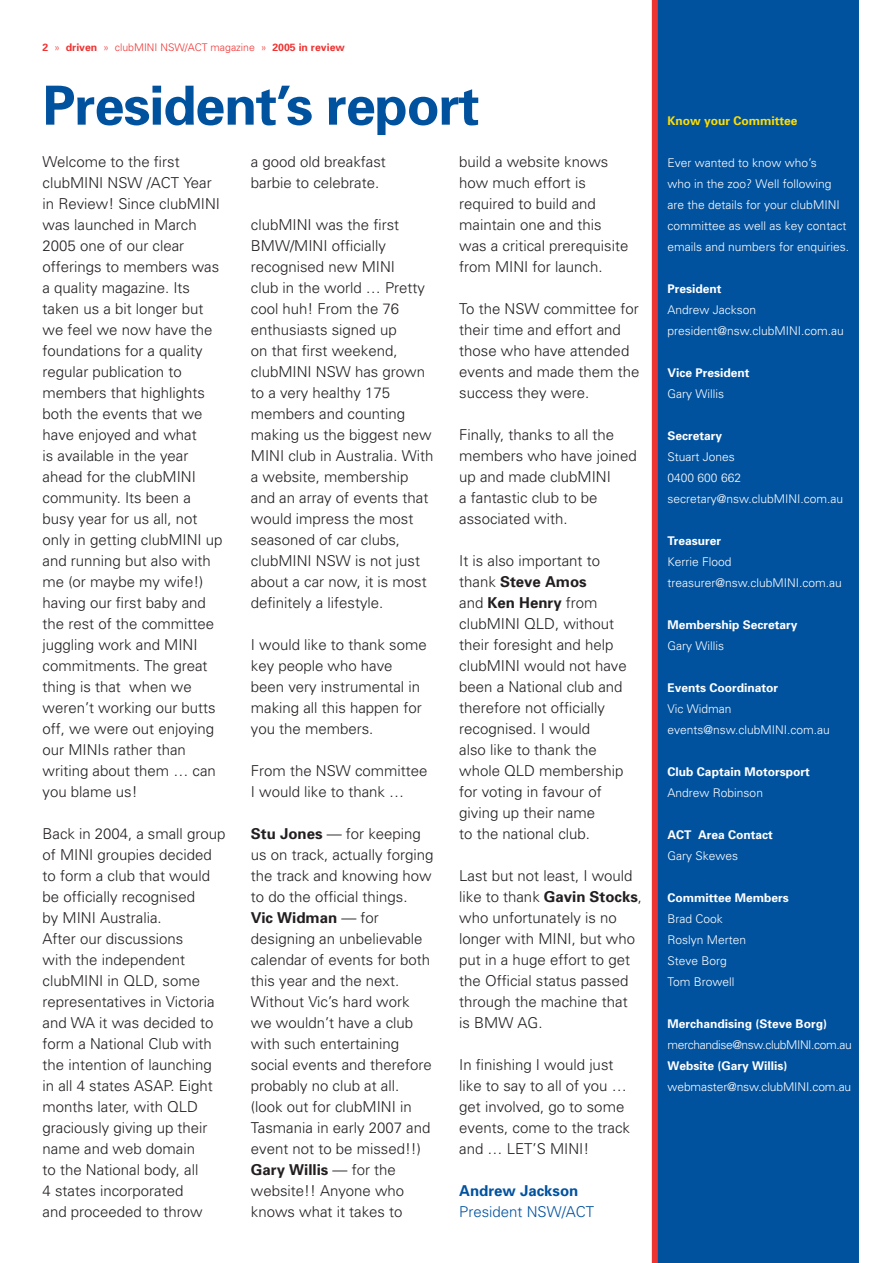
<style>
.page{position:relative;width:893px;height:1263px;background:#fff}
.page>*{position:absolute;margin:0;border:0;box-sizing:border-box;transform-origin:0 0}
.t1{font:700 54px "Univers";letter-spacing:-.02em;color:#00529f}
.t2{font:300 15px/21px "Univers";color:#231f20}
.t3{font:300 15px "Univers";color:#00529f}
.t4{font:700 15px "Univers";color:#00529f}
.t5{font:300 12px/21px "Univers";color:#fff}
.t6{font:700 12px "Univers";color:#fff}
.t7{font:300 12px "Univers";letter-spacing:-.03em;color:#fff}
.t8{font:700 12px "Univers";color:#fd0}
.t9{font:300 10.5px "Univers";color:#ee3433}
.s1{font-weight:700}
</style>
<div class="page">
<div style="left:655px;top:0;width:204px;height:1263px;background:#00529f"></div>
<div style="left:652px;top:0;width:6px;height:1263px;background:#ee3433"></div>
<p class="t9" style="left:43px;top:43px;width:304px"><span class="s1">2</span> » <span class="s1">driven</span> » clubMINI NSW/ACT magazine » <span class="s1">2005 in review</span></p>
<h1 class="t1" style="left:43px;top:86px;width:438px">President’s report</h1>
<p class="t2" style="left:43px;top:152px;width:182px">Welcome to the first clubMINI NSW /ACT Year in Review! Since clubMINI was launched in March<br>2005 one of our clear offerings to members was a quality magazine. Its taken us a bit longer but we feel we now have the foundations for a quality regular publication to members that highlights both the events that we have enjoyed and what<br>is available in the year ahead for the clubMINI community. Its been a busy year for us all, not only in getting clubMINI up and running but also with me (or maybe my wife!) having our first baby and the rest of the committee juggling work and MINI commitments. The great thing is that when we weren’t working our butts off, we were out enjoying our MINIs rather than writing about them … can you blame us!</p>
<p class="t2" style="left:43px;top:824px;width:184px">Back in 2004, a small group of MINI groupies decided to form a club that would be officially recognised<br>by MINI Australia.<br>After our discussions<br>with the independent clubMINI in QLD, some representatives in Victoria and WA it was decided to form a National Club with the intention of launching in all 4 states ASAP. Eight months later, with QLD graciously giving up their name and web domain<br>to the National body, all<br>4 states incorporated<br>and proceeded to throw</p>
<p class="t2" style="left:251px;top:152px;width:137px">a good old breakfast barbie to celebrate.</p>
<p class="t2" style="left:251px;top:215px;width:184px">clubMINI was the first<br>BMW/MINI officially recognised new MINI<br>club in the world … Pretty cool huh! From the 76 enthusiasts signed up<br>on that first weekend, clubMINI NSW has grown to a very healthy 175 members and counting making us the biggest new<br>MINI club in Australia. With a website, membership and an array of events that would impress the most seasoned of car clubs, clubMINI NSW is not just about a car now, it is most definitely a lifestyle.</p>
<p class="t2" style="left:251px;top:635px;width:177px">I would like to thank some key people who have been very instrumental in making all this happen for you the members.</p>
<p class="t2" style="left:251px;top:761px;width:178px">From the NSW committee<br>I would like to thank …</p>
<p class="t2" style="left:251px;top:824px;width:184px"><span class="s1">Stu Jones</span> — for keeping us on track, actually forging the track and knowing how to do the official things.<br><span class="s1">Vic Widman</span> — for designing an unbelievable calendar of events for both this year and the next.<br>Without Vic’s hard work we wouldn’t have a club with such entertaining social events and therefore probably no club at all. (look out for clubMINI in<br>Tasmania in early 2007 and event not to be missed!!)<br><span class="s1">Gary Willis</span> — for the website!! Anyone who knows what it takes to</p>
<p class="t2" style="left:459px;top:152px;width:171px">build a website knows how much effort is required to build and maintain one and this was a critical prerequisite from MINI for launch.</p>
<p class="t2" style="left:459px;top:299px;width:182px">To the NSW committee for their time and effort and those who have attended events and made them the success they were.</p>
<p class="t2" style="left:459px;top:425px;width:179px">Finally, thanks to all the members who have joined up and made clubMINI<br>a fantastic club to be associated with.</p>
<p class="t2" style="left:459px;top:551px;width:169px">It is also important to thank <span class="s1">Steve Amos<br></span>and <span class="s1">Ken Henry</span> from clubMINI QLD, without their foresight and help clubMINI would not have been a National club and therefore not officially recognised. I would<br>also like to thank the whole QLD membership for voting in favour of giving up their name<br>to the national club.</p>
<p class="t2" style="left:459px;top:866px;width:184px">Last but not least, I would like to thank <span class="s1">Gavin Stocks</span>, who unfortunately is no longer with MINI, but who put in a huge effort to get the Official status passed through the machine that is BMW AG.</p>
<p class="t2" style="left:459px;top:1055px;width:172px">In finishing I would just like to say to all of you … get involved, go to some events, come to the track and … LET’S MINI!</p>
<p class="t4" style="left:459px;top:1185px;width:121px">Andrew Jackson</p>
<p class="t3" style="left:459px;top:1206px;width:137px">President NSW/ACT</p>
<p class="t8" style="left:668px;top:116px;width:132px">Know your Committee</p>
<p class="t5" style="left:668px;top:153px;width:183px">Ever wanted to know who’s<br>who in the zoo? Well following are the details for your clubMINI committee as well as key contact emails and numbers for enquiries.</p>
<p class="t6" style="left:668px;top:284px;width:56px">President</p>
<p class="t5" style="left:668px;top:300px;width:178px">Andrew Jackson president@nsw.clubMINI.com.au</p>
<p class="t6" style="left:668px;top:368px;width:83px">Vice President</p>
<p class="t5" style="left:668px;top:384px;width:58px">Gary Willis</p>
<p class="t6" style="left:668px;top:431px;width:56px">Secretary</p>
<p class="t5" style="left:668px;top:447px;width:177px">Stuart Jones<br>0400 600 662 secretary@nsw.clubMINI.com.au</p>
<p class="t6" style="left:668px;top:536px;width:55px">Treasurer</p>
<p class="t5" style="left:668px;top:552px;width:176px">Kerrie Flood treasurer@nsw.clubMINI.com.au</p>
<p class="t6" style="left:668px;top:620px;width:132px">Membership Secretary</p>
<p class="t5" style="left:668px;top:636px;width:58px">Gary Willis</p>
<p class="t6" style="left:668px;top:683px;width:112px">Events Coordinator</p>
<p class="t5" style="left:668px;top:699px;width:164px">Vic Widman events@nsw.clubMINI.com.au</p>
<p class="t6" style="left:668px;top:767px;width:144px">Club Captain Motorsport</p>
<p class="t5" style="left:668px;top:783px;width:97px">Andrew Robinson</p>
<p class="t6" style="left:668px;top:830px;width:107px">ACT Area Contact</p>
<p class="t5" style="left:668px;top:846px;width:72px">Gary Skewes</p>
<p class="t6" style="left:668px;top:893px;width:123px">Committee Members</p>
<p class="t5" style="left:668px;top:909px;width:80px">Brad Cook<br>Roslyn Merten<br>Steve Borg<br>Tom Browell</p>
<p class="t6" style="left:668px;top:1019px;width:161px">Merchandising (Steve Borg)</p>
<p class="t7" style="left:668px;top:1040px;width:186px">merchandise@nsw.clubMINI.com.au</p>
<p class="t6" style="left:668px;top:1061px;width:121px">Website (Gary Willis)</p>
<p class="t5" style="left:668px;top:1077px;width:185px">webmaster@nsw.clubMINI.com.au</p>
</div>
